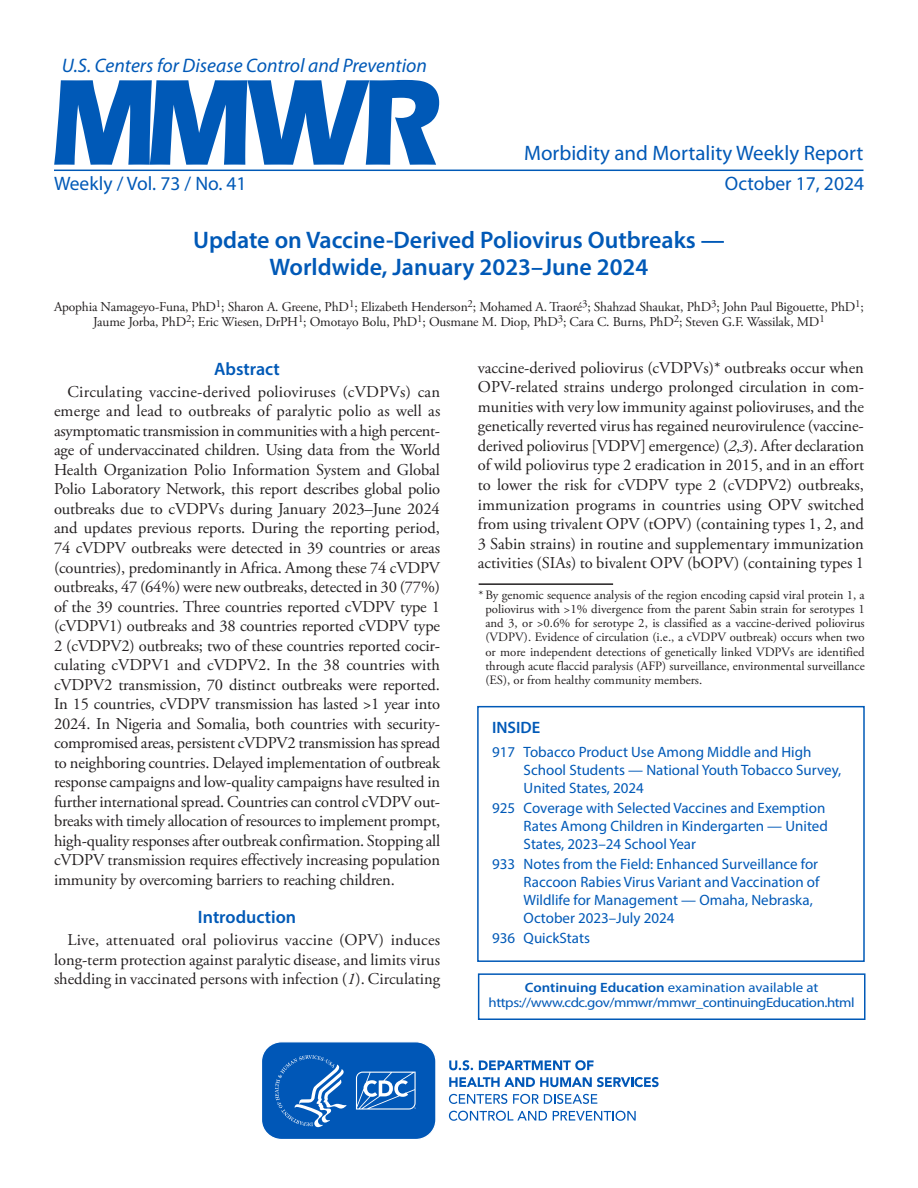
<style>
.page{position:relative;width:918px;height:1188px;background:#fff}
.page>*{position:absolute;margin:0;border:0;box-sizing:border-box;transform-origin:0 0}
.Report_Title{font:600 24px/27px "Myriad Pro";color:#0059b7;text-align:center}
.t1{font:21px "Myriad Pro";color:#0059b7}
.t2{font:italic 19.65px "Myriad Pro";color:#0059b7}
.cover_date_vol{font:19.5px "Myriad Pro";color:#0059b7}
.Heading_1{font:600 18px "Myriad Pro";color:#0059b7}
.Paragraph{font:16.5px/19.5px "Adobe Garamond Pro";color:#231f20;text-align:justify}
.inside{font:600 16.5px "Myriad Pro";color:#0059b7}
.t3{font:15px/18px "Myriad Pro";color:#0059b7}
.Author_Names{font:13.5px/15px "Adobe Garamond Pro";letter-spacing:-.01em;color:#231f20;text-align:center}
.CE_box_-_normal_9pt{font:13.5px/15px "Myriad Pro";letter-spacing:-.03em;color:#0059b7;text-align:center;scale:1.1 1}
.Footnote{font:12.75px/14.2px "Adobe Garamond Pro";color:#231f20;text-align:justify}
.s1{font-style:italic}
.s2{font-weight:600}
</style>
<div class="page">
<hr style="left:54px;top:170px;width:810px;height:1px;background:#0059b7">
<svg style="left:54px;top:80px;width:385px;height:85px"></svg>
<svg style="left:449px;top:1060px;width:24px;height:10px"></svg>
<svg style="left:479px;top:1060px;width:115px;height:10px"></svg>
<svg style="left:449px;top:1077px;width:209px;height:10px"></svg>
<svg style="left:449px;top:1094px;width:58px;height:10px"></svg>
<svg style="left:513px;top:1094px;width:84px;height:10px"></svg>
<svg style="left:449px;top:1111px;width:98px;height:10px"></svg>
<svg style="left:553px;top:1111px;width:83px;height:10px"></svg>
<svg style="left:262px;top:1042px;width:174px;height:97px;background:#1d6abf"></svg>
<div style="left:477px;top:706px;width:388px;height:256px;border:2px solid #0059b7"></div>
<div style="left:478px;top:973px;width:388px;height:47px;border:2px solid #0059b7"></div>
<hr style="left:479px;top:583px;width:134px;height:2px;background:#231f20">
<p class="t2" style="left:62px;top:55px;width:367px">U.S. Centers for Disease Control and Prevention</p>
<p class="t1" style="left:524px;top:142px;width:341px">Morbidity and Mortality Weekly Report</p>
<p class="cover_date_vol" style="left:54px;top:171px;width:194px">Weekly / Vol. 73 / No. 41</p>
<p class="cover_date_vol" style="left:725px;top:171px;width:141px">October 17, 2024</p>
<h1 class="Report_Title" style="left:193px;top:225px;width:533px">Update on Vaccine-Derived Poliovirus Outbreaks —<br>Worldwide, January 2023–June 2024</h1>
<p class="Author_Names" style="left:54px;top:300px;width:811px">Apophia Namageyo-Funa, PhD<sup>1</sup>; Sharon A. Greene, PhD<sup>1</sup>; Elizabeth Henderson<sup>2</sup>; Mohamed A. Traoré<sup>3</sup>; Shahzad Shaukat, PhD<sup>3</sup>; John Paul Bigouette, PhD<sup>1</sup>;<br>Jaume Jorba, PhD<sup>2</sup>; Eric Wiesen, DrPH<sup>1</sup>; Omotayo Bolu, PhD<sup>1</sup>; Ousmane M. Diop, PhD<sup>3</sup>; Cara C. Burns, PhD<sup>2</sup>; Steven G.F. Wassilak, MD<sup>1</sup></p>
<h1 class="Heading_1" style="left:214px;top:358px;width:67px">Abstract</h1>
<p class="Paragraph" style="left:54px;top:383px;width:388px;text-indent:13px">Circulating vaccine-derived polioviruses (cVDPVs) can emerge and lead to outbreaks of paralytic polio as well as asymptomatic transmission in communities with a high percent&shy;age of undervaccinated children. Using data from the World Health Organization Polio Information System and Global Polio Laboratory Network, this report describes global polio outbreaks due to cVDPVs during January 2023–June 2024 and updates previous reports. During the reporting period, 74 cVDPV outbreaks were detected in 39 countries or areas (countries), predominantly in Africa. Among these 74 cVDPV outbreaks, 47 (64%) were new outbreaks, detected in 30 (77%) of the 39 countries. Three countries reported cVDPV type 1 (cVDPV1) outbreaks and 38 countries reported cVDPV type 2 (cVDPV2) outbreaks; two of these countries reported cocir&shy;culating cVDPV1 and cVDPV2. In the 38 countries with cVDPV2 transmission, 70 distinct outbreaks were reported.<br>In 15 countries, cVDPV transmission has lasted &gt;1 year into 2024. In Nigeria and Somalia, both countries with security&shy;compromised areas, persistent cVDPV2 transmission has spread to neighboring countries. Delayed implementation of outbreak response campaigns and low-quality campaigns have resulted in further international spread. Countries can control cVDPV out&shy;breaks with timely allocation of resources to implement prompt, high-quality responses after outbreak confirmation. Stopping all cVDPV transmission requires effectively increasing population immunity by overcoming barriers to reaching children.</p>
<h1 class="Heading_1" style="left:198px;top:906px;width:100px">Introduction</h1>
<p class="Paragraph" style="left:54px;top:931px;width:388px;text-indent:13px">Live, attenuated oral poliovirus vaccine (OPV) induces long-term protection against paralytic disease, and limits virus shedding in vaccinated persons with infection (<span class="s1">1</span>). Circulating</p>
<p class="Paragraph" style="left:478px;top:359px;width:388px">vaccine-derived poliovirus (cVDPVs)* outbreaks occur when OPV-related strains undergo prolonged circulation in com&shy;munities with very low immunity against polioviruses, and the genetically reverted virus has regained neurovirulence (vaccine&shy;derived poliovirus [VDPV] emergence) (<span class="s1">2</span>,<span class="s1">3</span>). After declaration of wild poliovirus type 2 eradication in 2015, and in an effort to lower the risk for cVDPV type 2 (cVDPV2) outbreaks, immunization programs in countries using OPV switched from using trivalent OPV (tOPV) (containing types 1, 2, and 3 Sabin strains) in routine and supplementary immunization activities (SIAs) to bivalent OPV (bOPV) (containing types 1</p>
<p class="Footnote" style="left:485px;top:588px;width:381px;text-indent:-7px">*By genomic sequence analysis of the region encoding capsid viral protein 1, a poliovirus with &gt;1% divergence from the parent Sabin strain for serotypes 1 and 3, or &gt;0.6% for serotype 2, is classified as a vaccine-derived poliovirus (VDPV). Evidence of circulation (i.e., a cVDPV outbreak) occurs when two or more independent detections of genetically linked VDPVs are identified through acute flaccid paralysis (AFP) surveillance, environmental surveillance (ES), or from healthy community members.</p>
<h1 class="inside" style="left:492px;top:717px;width:50px">INSIDE</h1>
<p class="t3" style="left:524px;top:742px;width:319px;text-indent:-32px">917 Tobacco Product Use Among Middle and High<br>School Students — National Youth Tobacco Survey,<br>United States, 2024</p>
<p class="t3" style="left:524px;top:799px;width:306px;text-indent:-32px">925 Coverage with Selected Vaccines and Exemption<br>Rates Among Children in Kindergarten — United<br>States, 2023–24 School Year</p>
<p class="t3" style="left:524px;top:855px;width:297px;text-indent:-32px">933 Notes from the Field: Enhanced Surveillance for Raccoon Rabies Virus Variant and Vaccination of Wildlife for Management — Omaha, Nebraska, October 2023–July 2024</p>
<p class="t3" style="left:492px;top:929px;width:99px">936 QuickStats</p>
<p class="CE_box_-_normal_9pt" style="left:489px;top:980px;width:334px"><span class="s2">Continuing Education</span> examination available at https://www.cdc.gov/mmwr/mmwr_continuingEducation.html</p>
</div>
